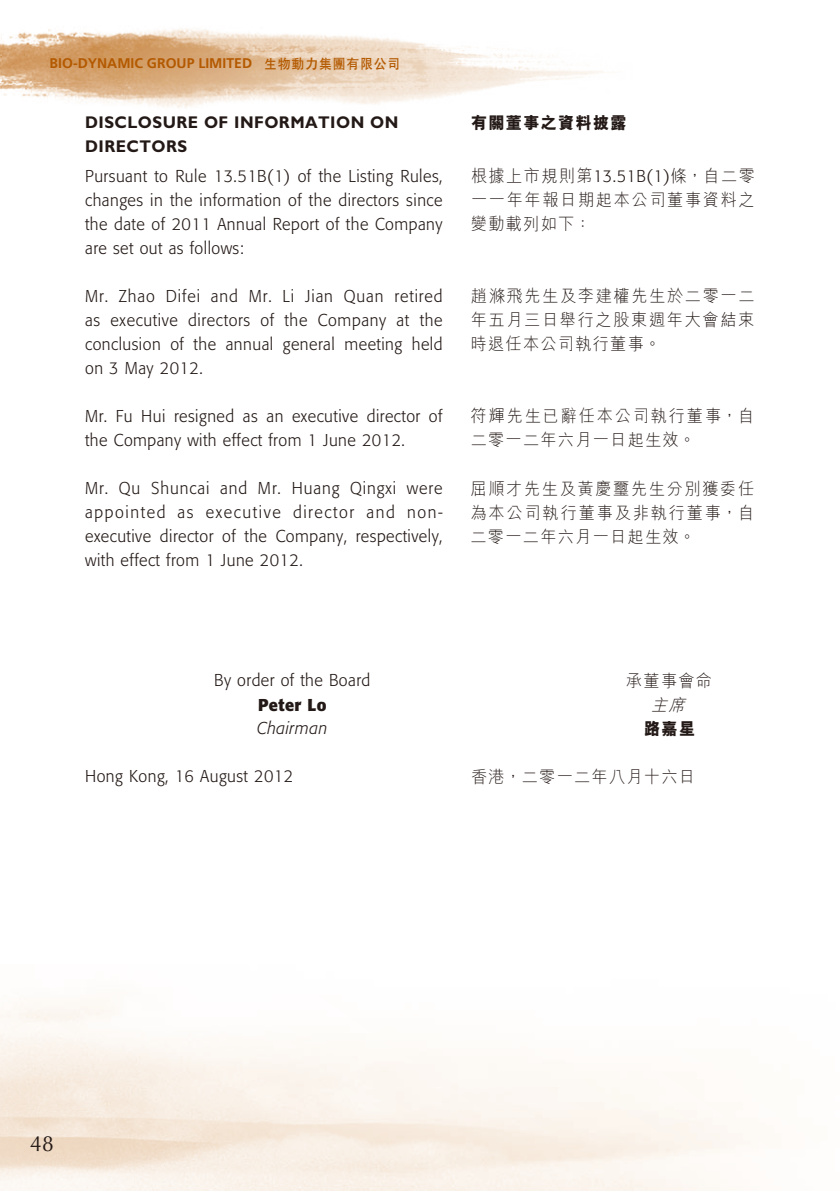
<style>
.page{position:relative;width:840px;height:1191px;background:#fff}
.page>*{position:absolute;margin:0;border:0;box-sizing:border-box;transform-origin:0 0}
.t1{font:22px "Optima LT Std";color:#231916;scale:.95 1}
.t2{font:300 17px/24px "Formata";letter-spacing:.03em;color:#231916;text-align:justify;scale:.95 1}
.t3{font:300 17px/24px "M Hei HK";letter-spacing:.105em;color:#231916;text-align:justify;scale:.95 1}
.t4{font:700 17px/24px "Gill Sans Std";letter-spacing:.03em;color:#231916;scale:.95 1}
.t5{font:300 17px "M Hei HK";letter-spacing:.08em;color:#231916;scale:.95 1}
.t6{font:800 17px "M Hei HK";letter-spacing:.08em;color:#231916;scale:.95 1}
.t7{font:italic 300 17px "Formata";letter-spacing:.03em;color:#231916;scale:.95 1}
.t8{font:700 17px "Formata";letter-spacing:.03em;color:#231916;scale:.95 1}
.t9{font:italic 300 17px "M Hei HK";color:#231916;scale:.95 1}
.t10{font:700 14px "Frutiger LT Std";color:#b35900}
.s1{font-family:"C Hei 2 HK"}
.s2{font-family:"Formata"}
</style>
<div class="page">
<img style="left:0;top:27px;width:604px;height:81px">
<p class="t10" style="left:50px;top:55px;width:352px">BIO-DYNAMIC GROUP LIMITED <span class="s1">生物動力集團有限公司</span></p>
<p class="t4" style="left:85px;top:110px;width:331px">DISCLOSURE OF INFORMATION ON<br>DIRECTORS</p>
<p class="t2" style="left:85px;top:164px;width:377px">Pursuant to Rule 13.51B(1) of the Listing Rules, changes in the information of the directors since the date of 2011 Annual Report of the Company are set out as follows:</p>
<p class="t2" style="left:85px;top:284px;width:377px">Mr. Zhao Difei and Mr. Li Jian Quan retired as executive directors of the Company at the conclusion of the annual general meeting held on 3 May 2012.</p>
<p class="t2" style="left:85px;top:404px;width:377px">Mr. Fu Hui resigned as an executive director of the Company with effect from 1 June 2012.</p>
<p class="t2" style="left:85px;top:476px;width:378px">Mr. Qu Shuncai and Mr. Huang Qingxi were appointed as executive director and non&shy;executive director of the Company, respectively, with effect from 1 June 2012.</p>
<p class="t6" style="left:471px;top:111px;width:165px">有關董事之資料披露</p>
<p class="t3" style="left:470px;top:163px;width:300px">根據上市規則第<span class="s2">13.51B(1)</span>條，自二零一一年年報日期起本公司董事資料之變動載列如下：</p>
<p class="t3" style="left:470px;top:283px;width:300px">趙滌飛先生及李建權先生於二零一二年五月三日舉行之股東週年大會結束時退任本公司執行董事。</p>
<p class="t3" style="left:470px;top:403px;width:300px">符輝先生已辭任本公司執行董事，自二零一二年六月一日起生效。</p>
<p class="t3" style="left:470px;top:475px;width:300px">屈順才先生及黃慶璽先生分別獲委任為本公司執行董事及非執行董事，自二零一二年六月一日起生效。</p>
<p class="t2" style="left:214px;top:668px;width:166px">By order of the Board</p>
<p class="t8" style="left:258px;top:694px;width:73px">Peter Lo</p>
<p class="t7" style="left:257px;top:718px;width:75px">Chairman</p>
<p class="t2" style="left:85px;top:764px;width:220px">Hong Kong, 16 August 2012</p>
<p class="t3" style="left:625px;top:667px;width:92px">承董事會命</p>
<p class="t9" style="left:650px;top:692px;width:43px">主席</p>
<p class="t6" style="left:643px;top:717px;width:55px">路嘉星</p>
<p class="t5" style="left:471px;top:764px;width:237px">香港，二零一二年八月十六日</p>
<p class="t1" style="left:30px;top:1130px;width:27px">48</p>
</div>
